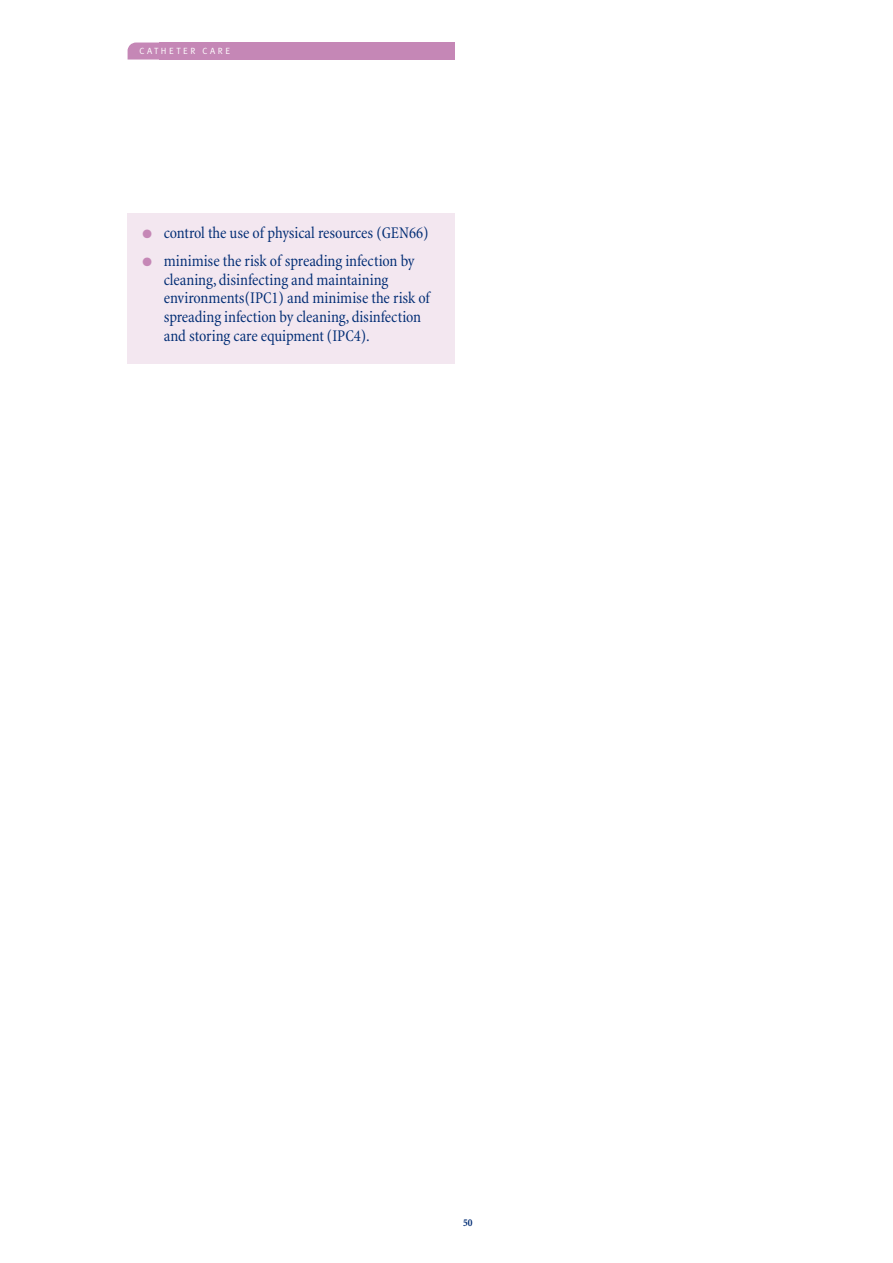
<style>
.page{position:relative;width:893px;height:1263px;background:#fff}
.page>*{position:absolute;margin:0;border:0;box-sizing:border-box;transform-origin:0 0}
.t1{font:condensed 16.5px/18.6px "Minion";color:#002c74}
.t2{font:700 condensed 10.5px "Minion";color:#002c74}
.t3{font:9px "Meta Plus Normal";letter-spacing:.28em;color:#fff}
.s1{color:#c587b6}
</style>
<div class="page">
<svg style="left:128px;top:43px;width:31px;height:17px"></svg>
<div style="left:159px;top:43px;width:296px;height:17px;background:#c587b6"></div>
<div style="left:128px;top:213px;width:327px;height:151px;background:#f3e7f0"></div>
<p class="t3" style="left:140px;top:46px;width:92px">CATHETER CARE</p>
<p class="t1" style="left:142px;top:225px;width:288px"><span class="s1">●</span> control the use of physical resources (GEN66)</p>
<p class="t1" style="left:164px;top:253px;width:268px;text-indent:-21px"><span class="s1">●</span> minimise the risk of spreading infection by cleaning, disinfecting and maintaining environments(IPC1) and minimise the risk of spreading infection by cleaning, disinfection and storing care equipment (IPC4).</p>
<p class="t2" style="left:463px;top:1219px;width:11px">50</p>
</div>
